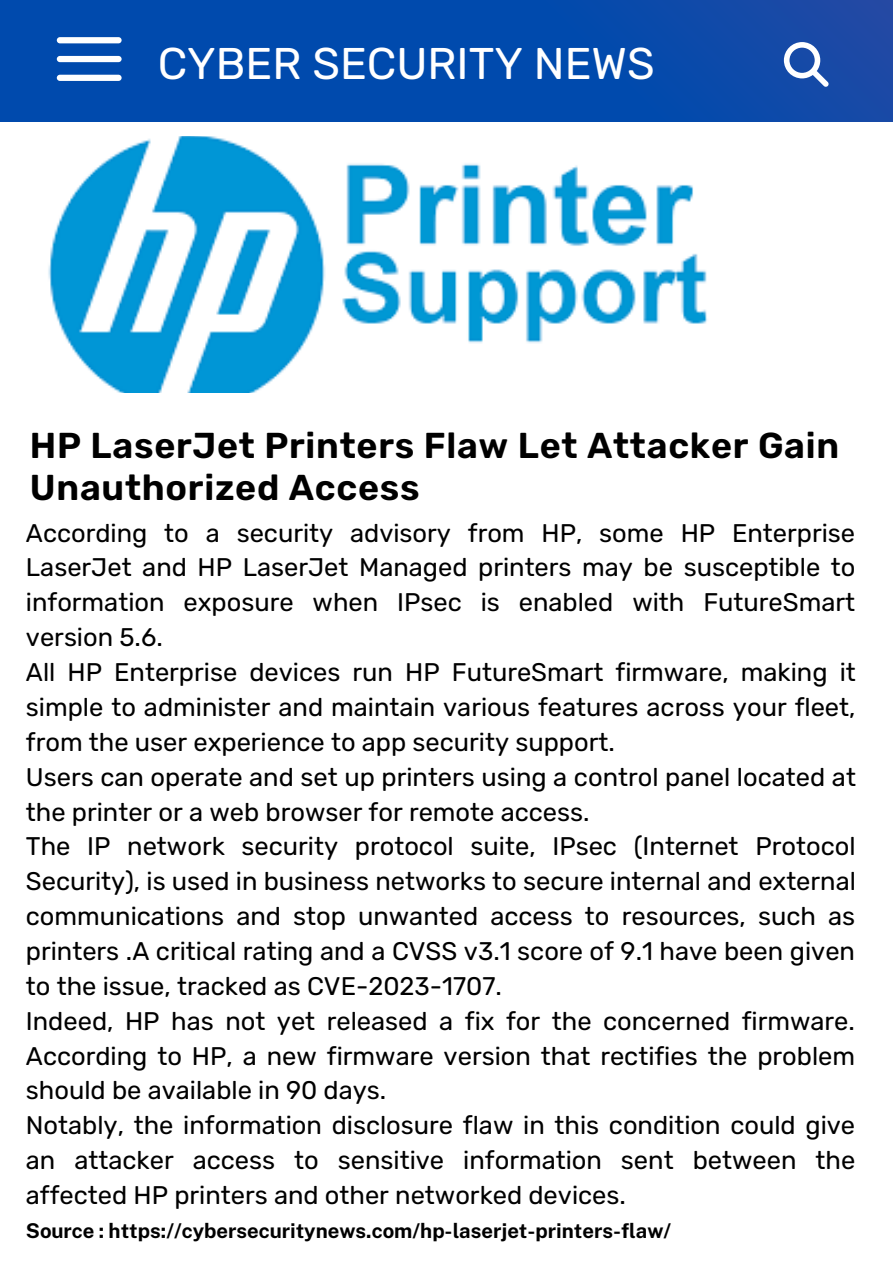
<style>
.page{position:relative;width:893px;height:1264px;background:#fff}
.page>*{position:absolute;margin:0;border:0;box-sizing:border-box;transform-origin:0 0}
.t1{font:44.4px "Rubik";color:#fff}
.t2{font:600 36px/42.8px "Rubik";letter-spacing:.02em;color:#000}
.t3{font:25.5px/34.8px "Rubik";color:#000}
.t4{font:700 20.4px "Public Sans";color:#000}
</style>
<div class="page">
<img style="left:48px;top:136px;width:659px;height:257px">
<div style="left:0;top:0;width:892px;height:121px;background:linear-gradient(to right,#004baf,#114aa8)"></div>
<div style="left:57px;top:37px;width:65px;height:6px;background:#fff;border-radius:3px"></div>
<div style="left:57px;top:56px;width:65px;height:6px;background:#fff;border-radius:3px"></div>
<div style="left:57px;top:75px;width:65px;height:6px;background:#fff;border-radius:3px"></div>
<svg style="left:783px;top:42px;width:45px;height:45px"></svg>
<h1 class="t1" style="left:158px;top:39px;width:498px">CYBER SECURITY NEWS</h1>
<h2 class="t2" style="left:30px;top:425px;width:810px">HP LaserJet Printers Flaw Let Attacker Gain<br>Unauthorized Access</h2>
<p class="t3" style="left:26px;top:516px;width:831px">According to a security advisory from HP, some HP Enterprise LaserJet and HP LaserJet Managed printers may be susceptible to information exposure when IPsec is enabled with FutureSmart version 5.6.<br>All HP Enterprise devices run HP FutureSmart firmware, making it simple to administer and maintain various features across your fleet, from the user experience to app security support.<br>Users can operate and set up printers using a control panel located at the printer or a web browser for remote access.<br>The IP network security protocol suite, IPsec (Internet Protocol Security), is used in business networks to secure internal and external communications and stop unwanted access to resources, such as printers .A critical rating and a CVSS v3.1 score of 9.1 have been given to the issue, tracked as CVE-2023-1707.<br>Indeed, HP has not yet released a fix for the concerned firmware.<br>According to HP, a new firmware version that rectifies the problem should be available in 90 days.<br>Notably, the information disclosure flaw in this condition could give an attacker access to sensitive information sent between the affected HP printers and other networked devices.</p>
<p class="t4" style="left:26px;top:1215px;width:647px">Source : https://cybersecuritynews.com/hp-laserjet-printers-flaw/</p>
</div>
